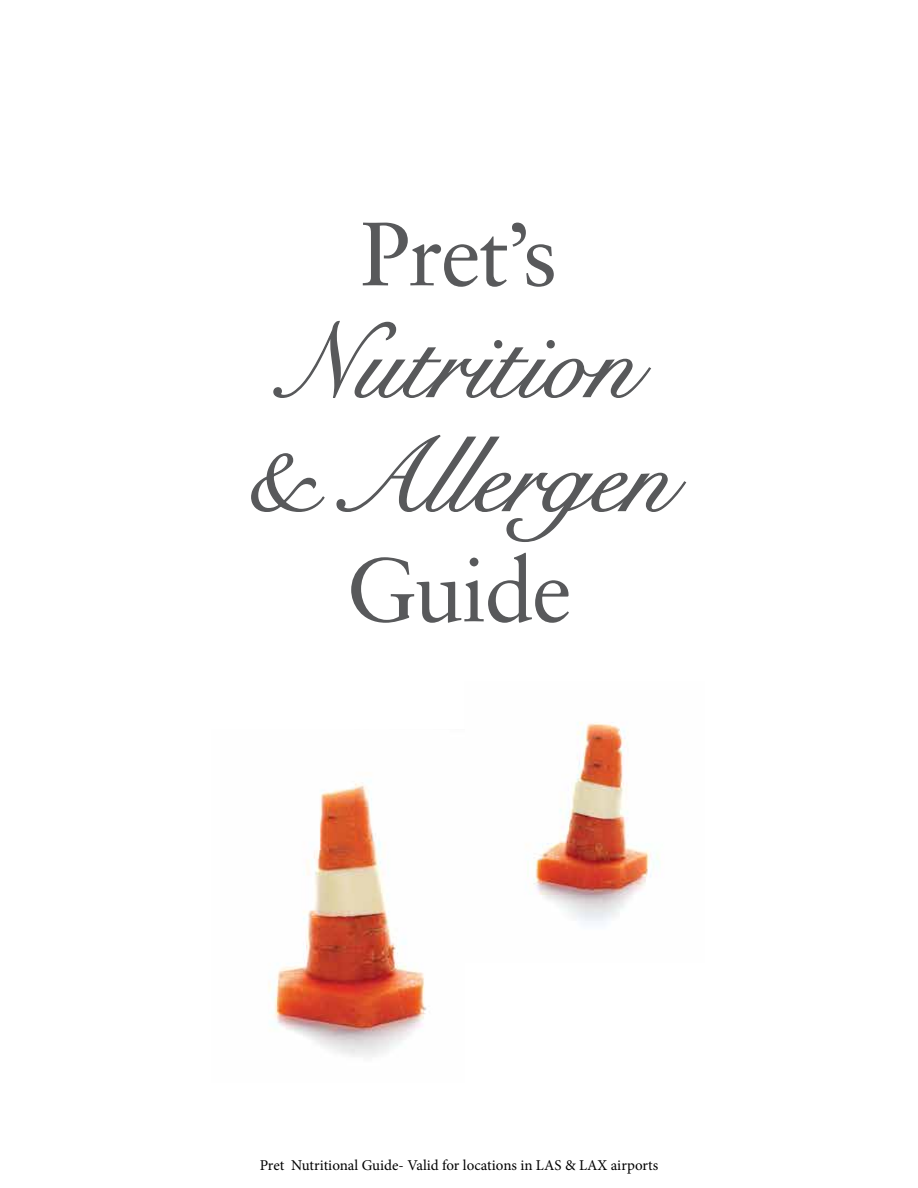
<style>
.page{position:relative;width:918px;height:1188px;background:#fff}
.page>*{position:absolute;margin:0;border:0;box-sizing:border-box;transform-origin:0 0}
.t1{font:105px/114px "Snell Roundhand";color:#58595b;text-align:center}
.t2{font:90px "Sabon";letter-spacing:-.025em;color:#58595b}
.t3{font:15px "Minion Pro";color:#000}
</style>
<div class="page">
<img style="left:533px;top:722px;width:126px;height:202px">
<img style="left:268px;top:783px;width:159px;height:274px">
<svg style="left:273px;top:320px;width:378px;height:78px"></svg>
<svg style="left:251px;top:453px;width:74px;height:59px"></svg>
<svg style="left:336px;top:434px;width:351px;height:108px"></svg>
<h2 class="t2" style="left:360px;top:200px;width:199px">Pret’s</h2>
<h1 class="t1" style="left:246px;top:303px;width:427px">Nutrition &amp; Allergen</h1>
<h2 class="t2" style="left:346px;top:536px;width:228px">Guide</h2>
<p class="t3" style="left:260px;top:1156px;width:400px">Pret Nutritional Guide- Valid for locations in LAS &amp; LAX airports</p>
</div>
